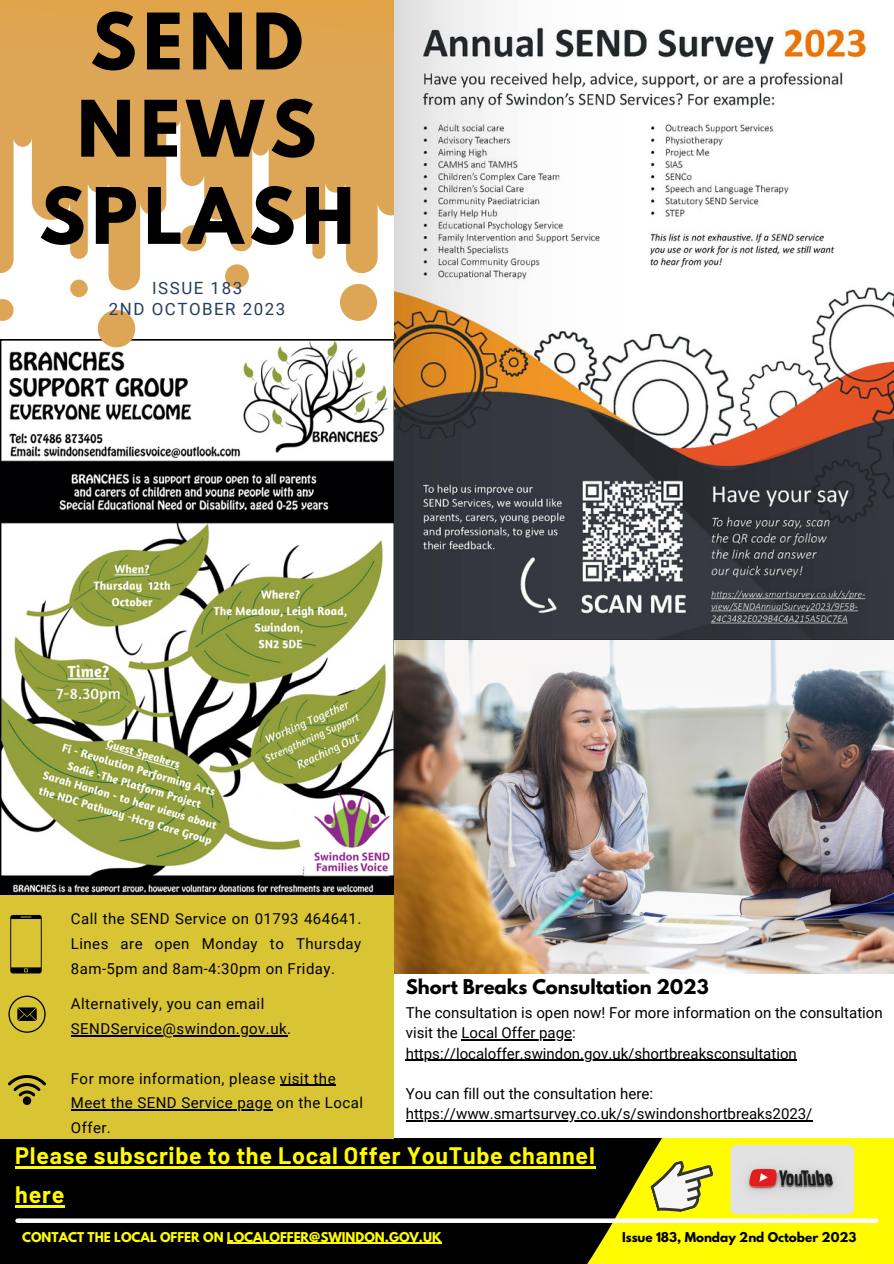
<style>
.page{position:relative;width:894px;height:1264px;background:#fff}
.page>*{position:absolute;margin:0;border:0;box-sizing:border-box;transform-origin:0 0}
.t1{font:700 68.85px/87.2px "League Spartan";letter-spacing:.09em;color:#000}
.t2{font:700 23.25px/39.5px "Barlow";letter-spacing:.03em;color:#fffc00}
.t3{font:700 18px "League Spartan";color:#000}
.t4{font:16.95px "Roboto";letter-spacing:.09em;color:#243f5d}
.t5{font:15px/20.2px "Roboto";color:#000}
.t6{font:15px/24.8px "Roboto";letter-spacing:.03em;color:#000}
.t7{font:700 12px "League Spartan";color:#fffc00}
.t8{font:700 12px "League Spartan";color:#000}
</style>
<div class="page">
<svg style="left:0;top:347px;width:394px;height:550px"></svg>
<svg style="left:0;top:0;width:394px;height:347px;fill:#dea656"></svg>
<div style="left:0;top:1138px;width:762px;height:125px;background:#000"></div>
<svg style="left:362px;top:1021px;width:531px;height:242px"></svg>
<svg style="left:17px;top:1218px;width:858px;height:4px;background:#eaeae1"></svg>
<img style="left:730px;top:1144px;width:123px;height:70px;border-radius:6px">
<svg style="left:645px;top:1153px;width:75px;height:65px;background:#dedd49"></svg>
<div style="left:0;top:895px;width:393px;height:243px;background:#d9c534"></div>
<svg style="left:10px;top:915px;width:32px;height:58px"></svg>
<svg style="left:8px;top:995px;width:38px;height:37px"></svg>
<img style="left:8px;top:1075px;width:38px;height:29px">
<div style="left:394px;top:697px;width:499px;height:440px;background:#fff"></div>
<img style="left:394px;top:0;width:499px;height:973px">
<hr style="left:15px;top:1166px;width:580px;height:2px;background:#fffc00">
<hr style="left:15px;top:1205px;width:50px;height:2px;background:#fffc00">
<hr style="left:227px;top:1242px;width:214px;height:1px;background:#fffc00">
<hr style="left:71px;top:1035px;width:216px;height:1px;background:#000">
<hr style="left:287px;top:1084px;width:49px;height:1px;background:#000">
<hr style="left:71px;top:1109px;width:201px;height:1px;background:#000">
<hr style="left:461px;top:1039px;width:111px;height:1px;background:#000">
<hr style="left:405px;top:1059px;width:391px;height:1px;background:#000">
<hr style="left:405px;top:1120px;width:407px;height:1px;background:#000">
<p class="t1" style="left:77px;top:7px;width:241px">SEND<br>NEWS</p>
<p class="t1" style="left:39px;top:181px;width:317px">SPLASH</p>
<p class="t4" style="left:152px;top:278px;width:91px">ISSUE 183</p>
<p class="t4" style="left:109px;top:299px;width:178px">2ND OCTOBER 2023</p>
<p class="t5" style="left:71px;top:906px;width:292px;line-height:24.8px;text-align:justify">Call the SEND Service on 01793 464641.<br>Lines are open Monday to Thursday 8am-5pm and 8am-4:30pm on Friday.</p>
<p class="t6" style="left:71px;top:991px;width:222px">Alternatively, you can email<br>SENDService@swindon.gov.uk.</p>
<p class="t6" style="left:71px;top:1066px;width:293px">For more information, please visit the<br>Meet the SEND Service page on the Local<br>Offer.</p>
<p class="t3" style="left:405px;top:978px;width:304px">Short Breaks Consultation 2023</p>
<p class="t5" style="left:405px;top:1002px;width:478px">The consultation is open now! For more information on the consultation visit the Local Offer page: https://localoffer.swindon.gov.uk/shortbreaksconsultation</p>
<p class="t5" style="left:405px;top:1083px;width:408px">You can fill out the consultation here: https://www.smartsurvey.co.uk/s/swindonshortbreaks2023/</p>
<p class="t2" style="left:15px;top:1134px;width:581px">Please subscribe to the Local Offer YouTube channel here</p>
<p class="t7" style="left:22px;top:1231px;width:421px">CONTACT THE LOCAL OFFER ON LOCALOFFER@SWINDON.GOV.UK</p>
<p class="t8" style="left:622px;top:1231px;width:236px">Issue 183, Monday 2nd October 2023</p>
</div>
